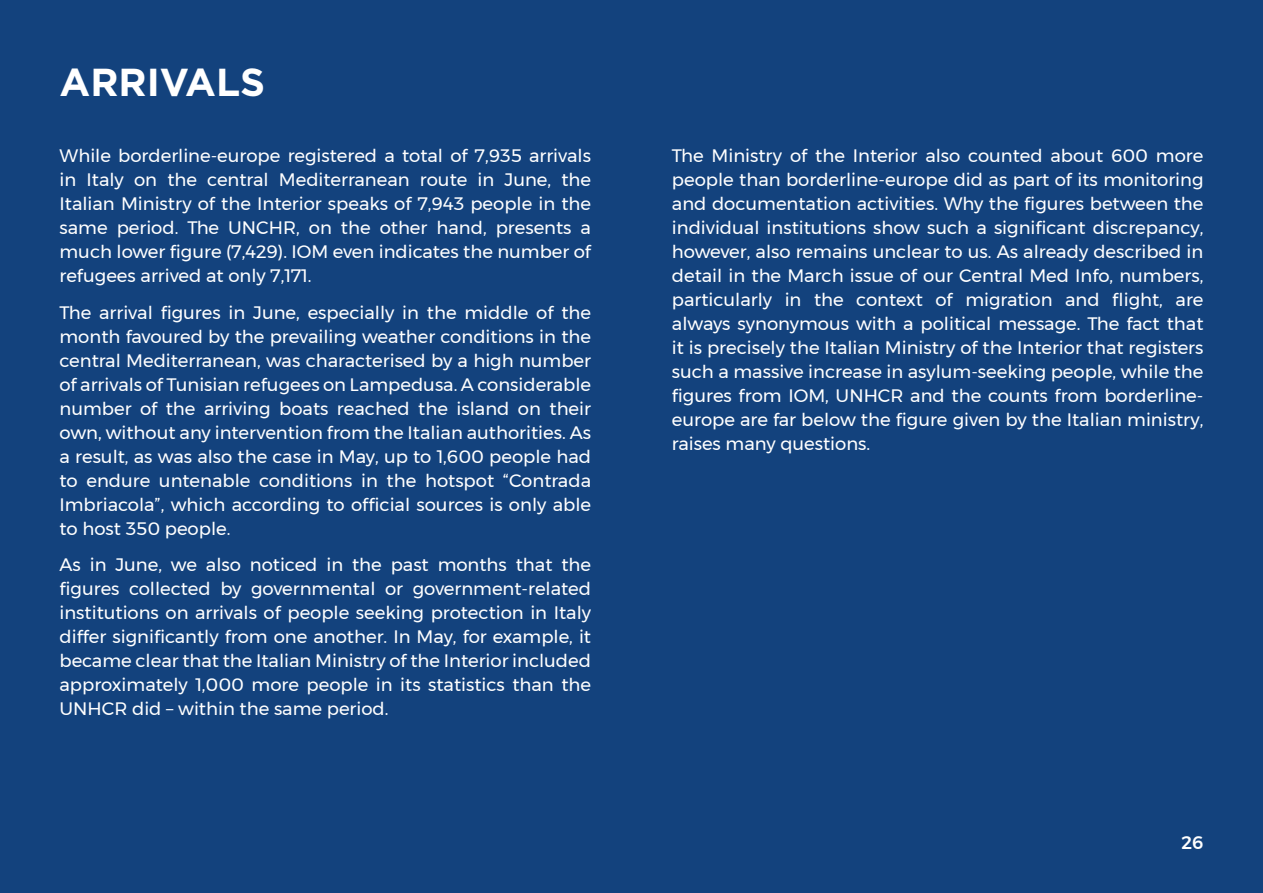
<style>
.page{position:relative;width:1263px;height:893px;background:#13427d}
.page>*{position:absolute;margin:0;border:0;box-sizing:border-box;transform-origin:0 0}
.t1{font:700 39px "Gotham";color:#fff}
.t2{font:18px/24px "Montserrat";color:#fff;text-align:justify}
.t3{font:500 18px "Montserrat";color:#fff}
</style>
<div class="page">
<h1 class="t1" style="left:60px;top:60px;width:207px">ARRIVALS</h1>
<p class="t2" style="left:60px;top:143px;width:533px">While borderline-europe registered a total of 7,935 arrivals in Italy on the central Mediterranean route in June, the Italian Ministry of the Interior speaks of 7,943 people in the same period. The UNCHR, on the other hand, presents a much lower figure (7,429). IOM even indicates the number of refugees arrived at only 7,171.</p>
<p class="t2" style="left:60px;top:300px;width:533px">The arrival figures in June, especially in the middle of the month favoured by the prevailing weather conditions in the central Mediterranean, was characterised by a high number of arrivals of Tunisian refugees on Lampedusa. A considerable number of the arriving boats reached the island on their own, without any intervention from the Italian authorities. As a result, as was also the case in May, up to 1,600 people had to endure untenable conditions in the hotspot “Contrada Imbriacola”, which according to official sources is only able to host 350 people.</p>
<p class="t2" style="left:60px;top:553px;width:533px">As in June, we also noticed in the past months that the figures collected by governmental or government-related institutions on arrivals of people seeking protection in Italy differ significantly from one another. In May, for example, it became clear that the Italian Ministry of the Interior included approximately 1,000 more people in its statistics than the UNHCR did – within the same period.</p>
<p class="t2" style="left:672px;top:143px;width:533px">The Ministry of the Interior also counted about 600 more people than borderline-europe did as part of its monitoring and documentation activities. Why the figures between the individual institutions show such a significant discrepancy, however, also remains unclear to us. As already described in detail in the March issue of our Central Med Info, numbers, particularly in the context of migration and flight, are always synonymous with a political message. The fact that it is precisely the Italian Ministry of the Interior that registers such a massive increase in asylum-seeking people, while the figures from IOM, UNHCR and the counts from borderline&shy;europe are far below the figure given by the Italian ministry, raises many questions.</p>
<p class="t3" style="left:1181px;top:828px;width:24px">26</p>
</div>
